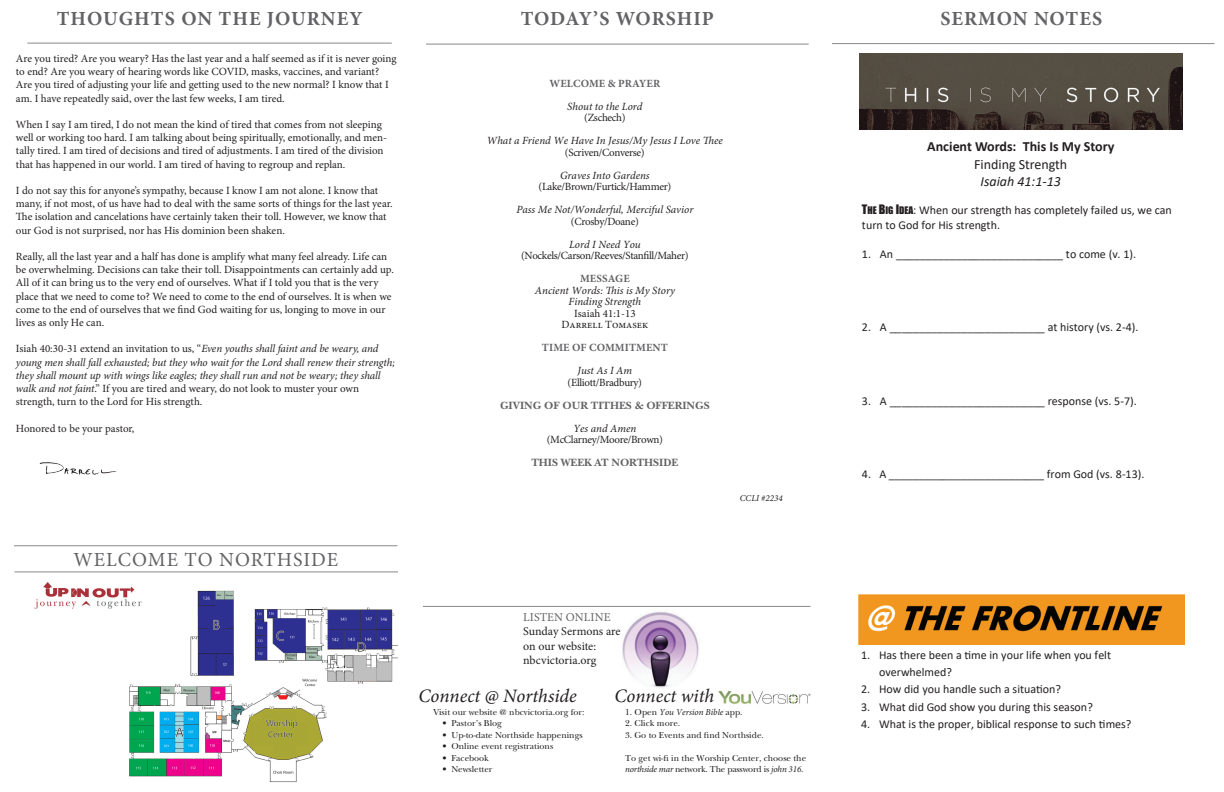
<style>
.page{position:relative;width:1224px;height:792px;background:#fff}
.page>*{position:absolute;margin:0;border:0;box-sizing:border-box;transform-origin:0 0}
.t1{font:700 20px "Minion Pro";letter-spacing:.05em;color:#636366}
.t2{font:20px "Minion Pro";letter-spacing:.045em;color:#636366}
.t3{font:italic 19px "Minion Pro";color:#231f20}
.t4{font:700 14px "Calibri";color:#231f20}
.t5{font:14px "Calibri";color:#231f20}
.t6{font:italic 14px "Calibri";color:#231f20}
.t7{font:12px/14.6px "Calibri";color:#231f20}
.t8{font:12px/14.4px "Minion Pro";color:#231f20}
.t9{font:12px "Minion Pro";letter-spacing:.01em;color:#636366}
.t10{font:11px/13.2px "Minion Pro";letter-spacing:-.005em;color:#231f20}
.t11{font:italic 11px/13.2px "Minion Pro";color:#231f20;text-align:center}
.t12{font:11px "Minion Pro";letter-spacing:-.03em;color:#231f20}
.t13{font:700 11px "New Baskerville";color:#636366}
.t14{font:700 11px "Minion Pro";letter-spacing:.01em;color:#636366}
.t15{font:9px/11.5px "New Baskerville";color:#231f20}
.t16{font:italic 9px "Minion Pro";color:#231f20}
.s1{font-style:normal}
.s2{font-family:"New Baskerville";font-style:normal}
.s3{font-family:"Minion Pro";font-style:italic}
.s4{font-family:"Impact"}
.s5{font-family:"Impact";font-size:9.6px}
</style>
<div class="page">
<hr style="left:426px;top:44px;width:383px;height:1px;background:#87898c">
<hr style="left:423px;top:606px;width:388px;height:1px;background:#87898c">
<img style="left:718px;top:691px;width:93px;height:14px">
<div style="left:760px;top:704px;width:56px;height:8px;background:#fff"></div>
<img style="left:622px;top:612px;width:77px;height:76px">
<hr style="left:27px;top:43px;width:365px;height:1px;background:#87898c">
<img style="left:39px;top:461px;width:78px;height:14px">
<img style="left:129px;top:590px;width:268px;height:193px">
<img style="left:34px;top:582px;width:119px;height:35px">
<hr style="left:14px;top:545px;width:383px;height:1px;background:#87898c">
<hr style="left:15px;top:572px;width:383px;height:1px;background:#87898c">
<img style="left:859px;top:54px;width:324px;height:75px">
<hr style="left:832px;top:43px;width:383px;height:1px;background:#87898c">
<img style="left:858px;top:595px;width:327px;height:49px">
<h1 class="t1" style="left:57px;top:5px;width:307px">THOUGHTS ON THE JOURNEY</h1>
<p class="t10" style="left:16px;top:52px;width:382px">Are you tired? Are you weary? Has the last year and a half seemed as if it is never going to end? Are you weary of hearing words like COVID, masks, vaccines, and variant?<br>Are you tired of adjusting your life and getting used to the new normal? I know that I am. I have repeatedly said, over the last few weeks, I am tired.</p>
<p class="t10" style="left:16px;top:118px;width:373px">When I say I am tired, I do not mean the kind of tired that comes from not sleeping well or working too hard. I am talking about being spiritually, emotionally, and men&shy;tally tired. I am tired of decisions and tired of adjustments. I am tired of the division that has happened in our world. I am tired of having to regroup and replan.</p>
<p class="t10" style="left:16px;top:184px;width:378px">I do not say this for anyone’s sympathy, because I know I am not alone. I know that many, if not most, of us have had to deal with the same sorts of things for the last year.<br>The isolation and cancelations have certainly taken their toll. However, we know that our God is not surprised, nor has His dominion been shaken.</p>
<p class="t10" style="left:16px;top:250px;width:379px">Really, all the last year and a half has done is amplify what many feel already. Life can be overwhelming. Decisions can take their toll. Disappointments can certainly add up.<br>All of it can bring us to the very end of ourselves. What if I told you that is the very place that we need to come to? We need to come to the end of ourselves. It is when we come to the end of ourselves that we find God waiting for us, longing to move in our lives as only He can.</p>
<p class="t11" style="left:16px;top:342px;width:381px;text-align:left"><span class="s1">Isiah 40:30-31 extend an invitation to us, “</span>Even youths shall faint and be weary, and young men shall fall exhausted; but they who wait for the Lord shall renew their strength; they shall mount up with wings like eagles; they shall run and not be weary; they shall walk and not faint<span class="s1">.” If you are tired and weary, do not look to muster your own strength, turn to the Lord for His strength.</span></p>
<p class="t10" style="left:16px;top:422px;width:120px">Honored to be your pastor,</p>
<h1 class="t2" style="left:73px;top:546px;width:266px">WELCOME TO NORTHSIDE</h1>
<h1 class="t1" style="left:521px;top:4px;width:194px">TODAY’S WORSHIP</h1>
<p class="t14" style="left:549px;top:75px;width:112px">WELCOME &amp; PRAYER</p>
<p class="t11" style="left:567px;top:99px;width:77px">Shout to the Lord</p>
<p class="t10" style="left:584px;top:111px;width:43px">(Zschech)</p>
<p class="t11" style="left:487px;top:134px;width:237px">What a Friend We Have In Jesus/My Jesus I Love Thee</p>
<p class="t10" style="left:565px;top:146px;width:81px">(Scriven/Converse)</p>
<p class="t11" style="left:560px;top:168px;width:91px">Graves Into Gardens</p>
<p class="t12" style="left:539px;top:179px;width:134px">(Lake/Brown/Furtick/Hammer)</p>
<p class="t11" style="left:516px;top:203px;width:179px">Pass Me Not/Wonderful, Merciful Savior</p>
<p class="t10" style="left:571px;top:215px;width:69px">(Crosby/Doane)</p>
<p class="t11" style="left:569px;top:237px;width:73px">Lord I Need You</p>
<p class="t12" style="left:521px;top:248px;width:169px">(Nockels/Carson/Reeves/Stanfill/Maher)</p>
<p class="t14" style="left:580px;top:271px;width:51px">MESSAGE</p>
<p class="t11" style="left:535px;top:284px;width:141px;line-height:11.5px">Ancient Words: This is My Story<br>Finding Strength</p>
<p class="t10" style="left:561px;top:307px;width:88px;line-height:11.5px;text-align:center">Isaiah 41:1-13<br>Darrell Tomasek</p>
<p class="t14" style="left:542px;top:340px;width:127px">TIME OF COMMITMENT</p>
<p class="t11" style="left:578px;top:364px;width:56px">Just As I Am</p>
<p class="t10" style="left:568px;top:375px;width:76px">(Elliott/Bradbury)</p>
<p class="t13" style="left:500px;top:399px;width:211px">GIVING OF OUR TITHES &amp; OFFERINGS</p>
<p class="t11" style="left:573px;top:421px;width:64px">Yes and Amen</p>
<p class="t12" style="left:547px;top:432px;width:118px">(McClarney/Moore/Brown)</p>
<p class="t13" style="left:531px;top:456px;width:149px">THIS WEEK AT NORTHSIDE</p>
<p class="t16" style="left:740px;top:492px;width:44px">CCLI #2234</p>
<p class="t9" style="left:523px;top:609px;width:89px">LISTEN ONLINE</p>
<p class="t8" style="left:523px;top:624px;width:99px">Sunday Sermons are on our website: nbcvictoria.org</p>
<h2 class="t3" style="left:419px;top:683px;width:160px">Connect @ Northside</h2>
<p class="t15" style="left:433px;top:706px;width:153px">Visit our website @ nbcvictoria.org for:</p>
<p class="t15" style="left:442px;top:718px;width:61px">• Pastor’s Blog</p>
<p class="t15" style="left:442px;top:729px;width:142px">• Up-to-date Northside happenings</p>
<p class="t15" style="left:442px;top:741px;width:112px">• Online event registrations</p>
<p class="t15" style="left:442px;top:752px;width:48px">• Facebook</p>
<p class="t15" style="left:442px;top:764px;width:52px">• Newsletter</p>
<h2 class="t3" style="left:615px;top:683px;width:101px">Connect with</h2>
<p class="t16" style="left:625px;top:706px;width:119px"><span class="s2">1. Open</span> You Version Bible <span class="s2">app.</span></p>
<p class="t15" style="left:625px;top:718px;width:56px">2. Click more.</p>
<p class="t15" style="left:625px;top:729px;width:140px">3. Go to Events and find Northside.</p>
<p class="t15" style="left:625px;top:752px;width:182px">To get wi-fi in the Worship Center, choose the <span class="s3">northside mar</span> network. The password is <span class="s3">john 316.</span></p>
<h1 class="t1" style="left:941px;top:4px;width:163px">SERMON NOTES</h1>
<p class="t4" style="left:927px;top:137px;width:189px">Ancient Words: This Is My Story</p>
<p class="t5" style="left:974px;top:154px;width:95px">Finding Strength</p>
<p class="t6" style="left:981px;top:171px;width:82px">Isaiah 41:1-13</p>
<p class="t7" style="left:862px;top:203px;width:311px"><span class="s4">T</span><span class="s5">HE</span> <span class="s4">B</span><span class="s5">IG</span> <span class="s4">I</span><span class="s5">DEA</span>: When our strength has completely failed us, we can turn to God for His strength.</p>
<p class="t7" style="left:862px;top:247px;width:276px">1. An ____________________________ to come (v. 1).</p>
<p class="t7" style="left:862px;top:320px;width:278px">2. A __________________________ at history (vs. 2-4).</p>
<p class="t7" style="left:862px;top:393px;width:276px">3. A __________________________ response (vs. 5-7).</p>
<p class="t7" style="left:862px;top:466px;width:284px">4. A __________________________ from God (vs. 8-13).</p>
<p class="t7" style="left:879px;top:646px;width:234px;line-height:17.4px;text-indent:-18px">1. Has there been a time in your life when you felt overwhelmed?</p>
<p class="t7" style="left:861px;top:682px;width:201px">2. How did you handle such a situation?</p>
<p class="t7" style="left:861px;top:699px;width:233px">3. What did God show you during this season?</p>
<p class="t7" style="left:861px;top:717px;width:272px">4. What is the proper, biblical response to such times?</p>
</div>
